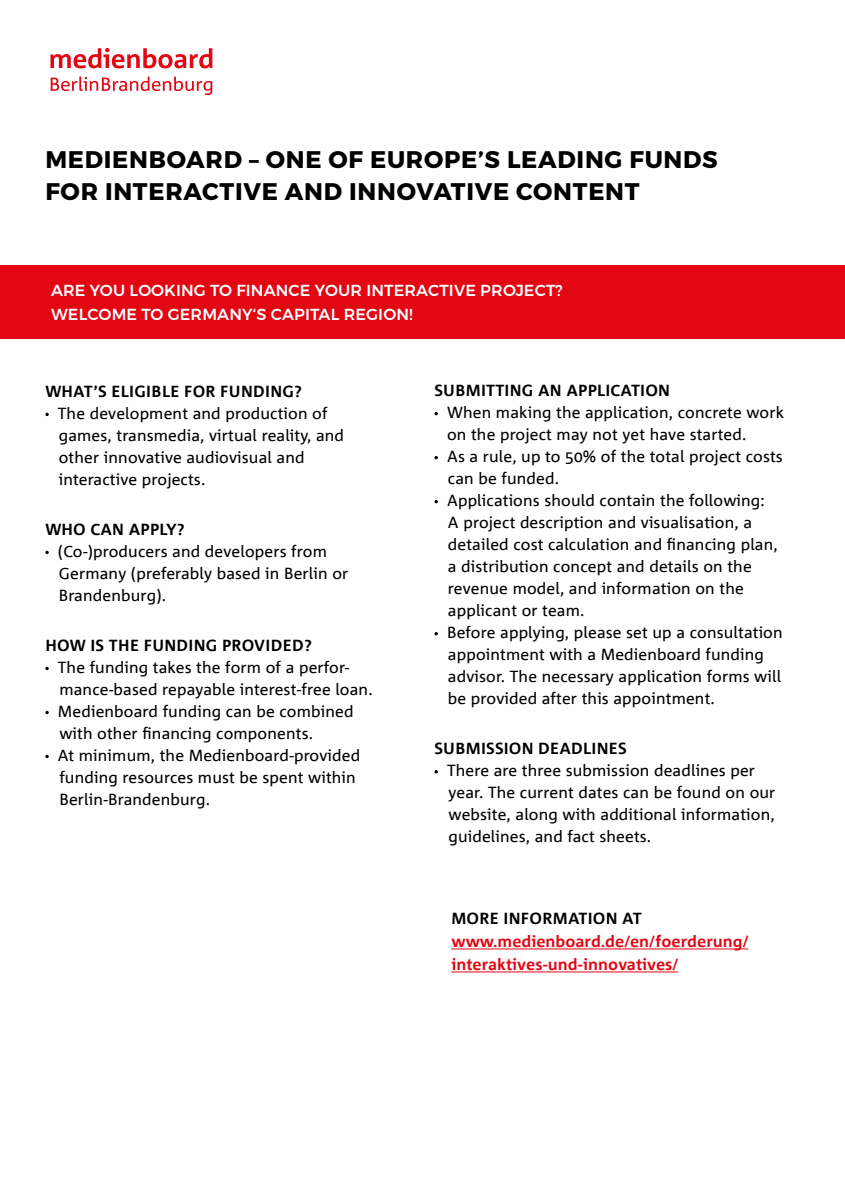
<style>
.page{position:relative;width:845px;height:1191px;background:#fff}
.page>*{position:absolute;margin:0;border:0;box-sizing:border-box;transform-origin:0 0}
.t1{font:700 24px/32px "Montserrat";letter-spacing:.03em;color:#000}
.t2{font:16px/22px "Corpid Office";letter-spacing:.01em;color:#000}
.t3{font:700 16px "Corpid Office";letter-spacing:.01em;color:#000}
.t4{font:500 16px/24px "Montserrat";letter-spacing:.01em;color:#fff}
.t5{font:700 16px/23px "Corpid Office";color:#e30613}
</style>
<div class="page">
<div style="left:0;top:265px;width:845px;height:74px;background:#e30613"></div>
<svg style="left:45px;top:413px;width:4px;height:3px"></svg>
<svg style="left:45px;top:551px;width:4px;height:3px"></svg>
<svg style="left:45px;top:667px;width:4px;height:3px"></svg>
<svg style="left:45px;top:711px;width:4px;height:3px"></svg>
<svg style="left:45px;top:755px;width:4px;height:3px"></svg>
<svg style="left:434px;top:412px;width:4px;height:3px"></svg>
<svg style="left:434px;top:456px;width:4px;height:3px"></svg>
<svg style="left:434px;top:500px;width:4px;height:3px"></svg>
<svg style="left:434px;top:632px;width:4px;height:3px"></svg>
<svg style="left:434px;top:770px;width:4px;height:3px"></svg>
<svg style="left:51px;top:77px;width:161px;height:18px"></svg>
<svg style="left:50px;top:48px;width:162px;height:20px"></svg>
<hr style="left:451px;top:948px;width:297px;height:1px;background:#e30613">
<hr style="left:451px;top:971px;width:227px;height:1px;background:#e30613">
<h1 class="t1" style="left:45px;top:143px;width:674px">MEDIENBOARD – ONE OF EUROPE’S LEADING FUNDS<br>FOR INTERACTIVE AND INNOVATIVE CONTENT</h1>
<p class="t4" style="left:51px;top:278px;width:513px">ARE YOU LOOKING TO FINANCE YOUR INTERACTIVE PROJECT?<br>WELCOME TO GERMANY‘S CAPITAL REGION!</p>
<p class="t3" style="left:45px;top:383px;width:258px">WHAT’S ELIGIBLE FOR FUNDING?</p>
<p class="t2" style="left:58px;top:403px;width:288px">The development and production of games, transmedia, virtual reality, and other innovative audiovisual and interactive projects.</p>
<p class="t3" style="left:45px;top:521px;width:141px">WHO CAN APPLY?</p>
<p class="t2" style="left:58px;top:541px;width:292px">(Co-)producers and developers from<br>Germany (preferably based in Berlin or<br>Brandenburg).</p>
<p class="t3" style="left:45px;top:637px;width:268px">HOW IS THE FUNDING PROVIDED?</p>
<p class="t2" style="left:58px;top:657px;width:316px">The funding takes the form of a perfor&shy;mance-based repayable interest-free loan.<br>Medienboard funding can be combined with other financing components.<br>At minimum, the Medienboard-provided funding resources must be spent within Berlin-Brandenburg.</p>
<p class="t3" style="left:434px;top:382px;width:237px">SUBMITTING AN APPLICATION</p>
<p class="t2" style="left:447px;top:402px;width:339px">When making the application, concrete work on the project may not yet have started.<br>As a rule, up to 50% of the total project costs can be funded.<br>Applications should contain the following:<br>A project description and visualisation, a detailed cost calculation and financing plan, a distribution concept and details on the revenue model, and information on the applicant or team.<br>Before applying, please set up a consultation appointment with a Medienboard funding advisor. The necessary application forms will be provided after this appointment.</p>
<p class="t3" style="left:434px;top:740px;width:194px">SUBMISSION DEADLINES</p>
<p class="t2" style="left:447px;top:760px;width:330px">There are three submission deadlines per year. The current dates can be found on our website, along with additional information, guidelines, and fact sheets.</p>
<p class="t3" style="left:451px;top:910px;width:192px">MORE INFORMATION AT</p>
<p class="t5" style="left:451px;top:931px;width:298px">www.medienboard.de/en/foerderung/ interaktives-und-innovatives/</p>
</div>
